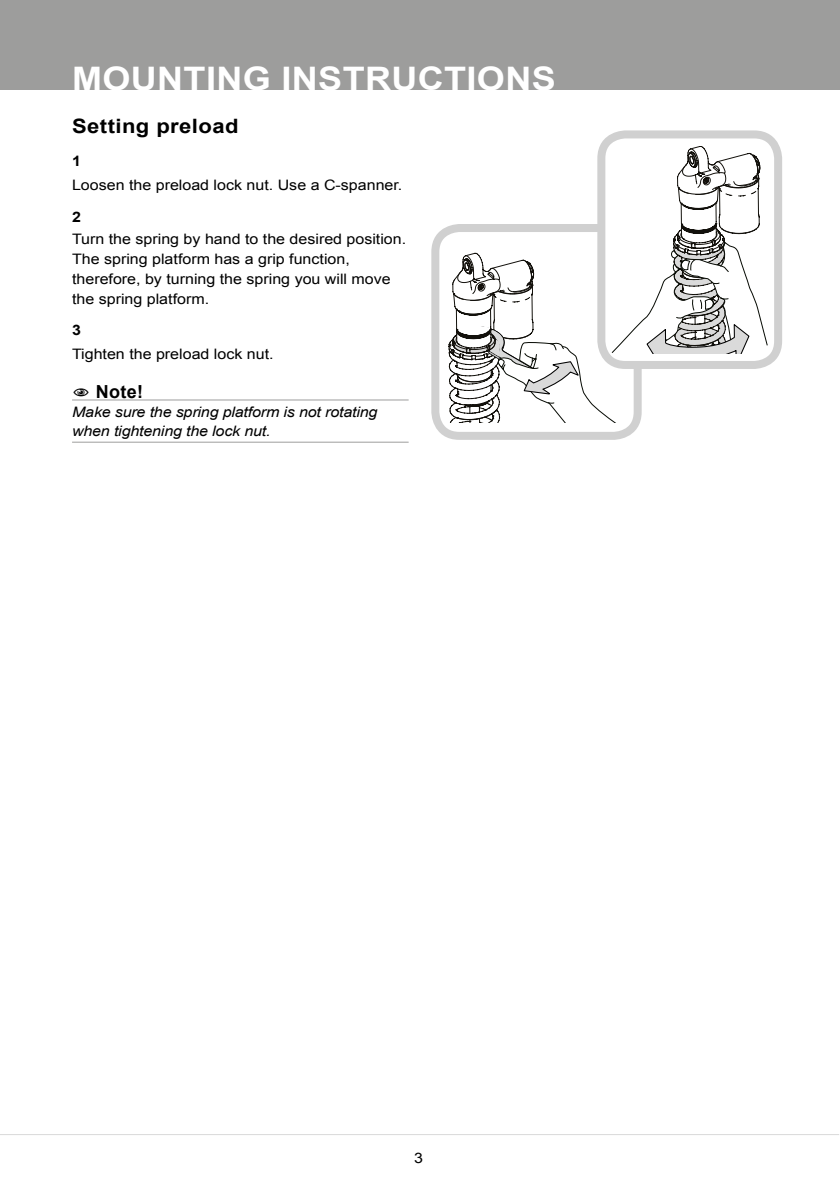
<style>
.page{position:relative;width:840px;height:1191px;background:#fff}
.page>*{position:absolute;margin:0;border:0;box-sizing:border-box;transform-origin:0 0}
.t1{font:700 32.4px "Arial";letter-spacing:.01em;color:#fff;scale:1.11 1}
.t2{font:700 19.8px "Arial";letter-spacing:.02em;color:#000;scale:1.11 1}
.t3{font:700 18px "Arial";color:#000}
.t4{font:14.4px/20px "Arial";color:#000;scale:1.11 1}
.t5{font:italic 14.4px/19px "Arial";letter-spacing:-.01em;color:#000;scale:1.11 1}
.t6{font:700 14.4px "Arial";color:#000;scale:1.11 1}
</style>
<div class="page">
<div style="left:0;top:0;width:839px;height:90px;background:#9d9d9c"></div>
<hr style="left:0;top:1134px;width:838px;height:1px;background:#dadada">
<hr style="left:72px;top:399px;width:336px;height:1px;background:#9d9d9c">
<hr style="left:72px;top:442px;width:336px;height:1px;background:#9d9d9c">
<div style="left:431px;top:224px;width:210px;height:216px;border:8px solid #d0d0d0;border-radius:24px"></div>
<div style="left:597px;top:130px;width:184px;height:239px;border:8px solid #d0d0d0;border-radius:24px"></div>
<svg style="left:448px;top:146px;width:319px;height:276px"></svg>
<h1 class="t1" style="left:72px;top:57px;width:437px">MOUNTING INSTRUCTIONS</h1>
<h2 class="t2" style="left:72px;top:113px;width:151px">Setting preload</h2>
<p class="t6" style="left:72px;top:152px;width:10px">1</p>
<p class="t4" style="left:72px;top:176px;width:299px">Loosen the preload lock nut. Use a C-spanner.</p>
<p class="t6" style="left:72px;top:207px;width:10px">2</p>
<p class="t4" style="left:72px;top:229px;width:302px">Turn the spring by hand to the desired position.<br>The spring platform has a grip function, therefore, by turning the spring you will move the spring platform.</p>
<p class="t6" style="left:72px;top:320px;width:10px">3</p>
<p class="t4" style="left:72px;top:344px;width:183px">Tighten the preload lock nut.</p>
<p class="t3" style="left:109px;top:380px;width:36px">Not e!</p>
<p class="t5" style="left:72px;top:403px;width:276px">Make sure the spring platform is not rotating when tightening the lock nut.</p>
<p class="t4" style="left:414px;top:1148px;width:10px">3</p>
</div>
